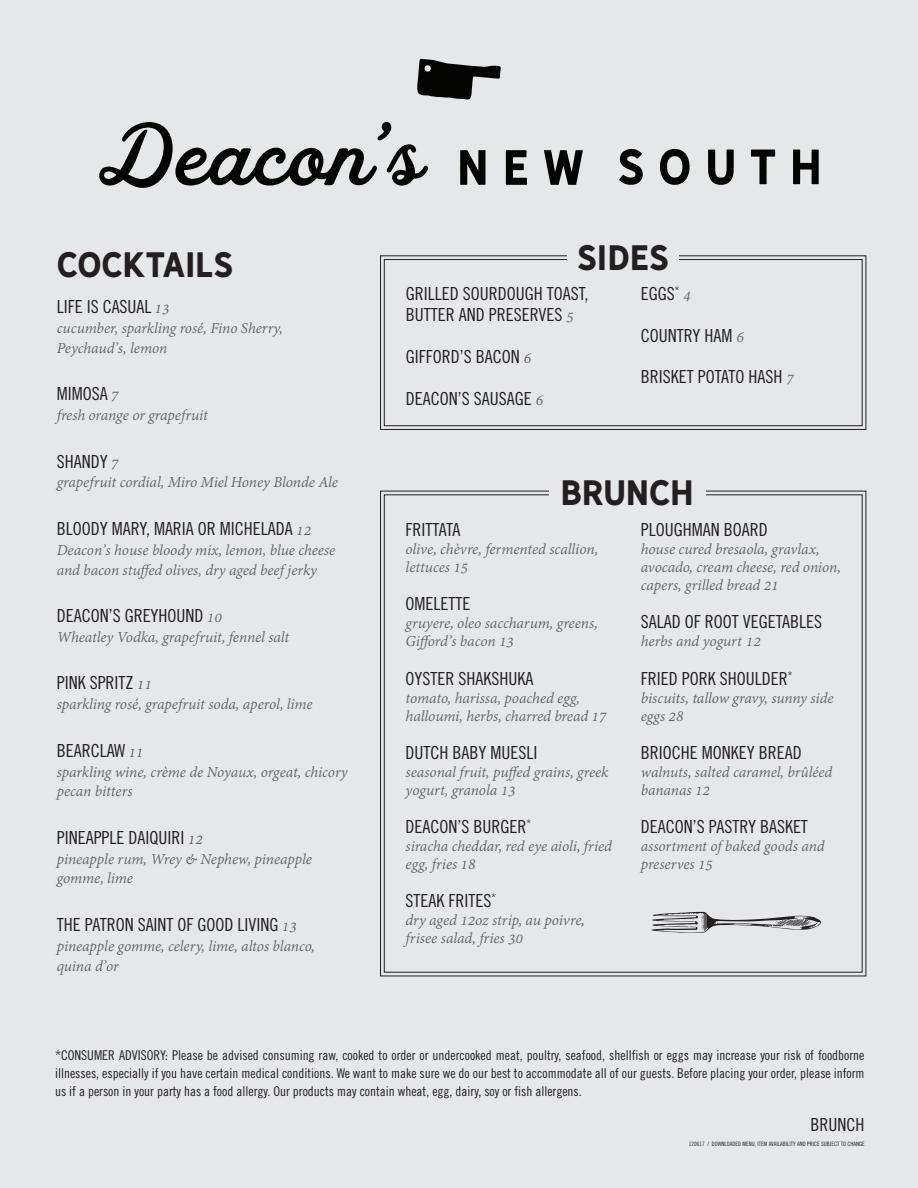
<style>
.page{position:relative;width:918px;height:1188px;background:#e6e7e9}
.page>*{position:absolute;margin:0;border:0;box-sizing:border-box;transform-origin:0 0}
.t1{font:33px "Hanley Sans";letter-spacing:-.01em;color:#231f20}
.t2{font:18px "Trade Gothic LT Cond Eighteen";color:#231f20}
.t3{font:italic 16.5px/19.8px "Adobe Devanagari";letter-spacing:-.005em;color:#636366}
.t4{font:13.5px/18px "Trade Gothic LT Cond Eighteen";color:#231f20;text-align:justify}
.t5{font:10.5px "Trade Gothic LT Cond Eighteen";color:#231f20}
.t6{font:6px "Trade Gothic LT Cond Eighteen";color:#231f20}
.s1{font-family:"Adobe Devanagari";font-style:italic;font-size:16.5px;color:#636366}
</style>
<div class="page">
<svg style="left:460px;top:150px;width:26px;height:35px"></svg>
<svg style="left:506px;top:150px;width:21px;height:35px"></svg>
<svg style="left:544px;top:150px;width:39px;height:35px"></svg>
<svg style="left:619px;top:149px;width:24px;height:36px"></svg>
<svg style="left:660px;top:149px;width:30px;height:36px"></svg>
<svg style="left:708px;top:150px;width:26px;height:35px"></svg>
<svg style="left:751px;top:150px;width:24px;height:34px"></svg>
<svg style="left:793px;top:150px;width:26px;height:34px"></svg>
<svg style="left:99px;top:122px;width:329px;height:66px"></svg>
<svg style="left:417px;top:59px;width:84px;height:41px"></svg>
<svg style="left:380px;top:255px;width:487px;height:175px"></svg>
<div style="left:384px;top:259px;width:479px;height:167px;border:1px solid #231f20"></div>
<svg style="left:380px;top:490px;width:487px;height:487px"></svg>
<div style="left:567px;top:245px;width:112px;height:30px;background:#e6e7e9"></div>
<div style="left:549px;top:480px;width:157px;height:30px;background:#e6e7e9"></div>
<svg style="left:651px;top:912px;width:170px;height:21px"></svg>
<h1 class="t1" style="left:57px;top:245px;width:178px">COCKTAILS</h1>
<p class="t2" style="left:57px;top:296px;width:64px">Life is Casual</p>
<p class="t3" style="left:57px;top:300px;width:228px;text-indent:98px">13<br>cucumber, sparkling rosé, Fino Sherry,<br>Peychaud’s, lemon</p>
<p class="t2" style="left:57px;top:383px;width:20px">Mimosa</p>
<p class="t3" style="left:57px;top:387px;width:153px;text-indent:54px">7<br>fresh orange or grapefruit</p>
<p class="t2" style="left:57px;top:451px;width:18px">Shandy</p>
<p class="t3" style="left:57px;top:454px;width:283px;text-indent:54px">7<br>grapefruit cordial, Miro Miel Honey Blonde Ale</p>
<p class="t2" style="left:57px;top:518px;width:19px">Bloody</p>
<p class="t2" style="left:112px;top:518px;width:62px">Mary, Maria</p>
<p class="t2" style="left:198px;top:518px;width:42px">or Michelada</p>
<p class="t3" style="left:57px;top:522px;width:280px;text-indent:240px">12<br>Deacon’s house bloody mix, lemon, blue cheese and bacon stuffed olives, dry aged beef jerky</p>
<p class="t2" style="left:57px;top:605px;width:19px">Deacon</p>
<p class="t2" style="left:109px;top:605px;width:35px">’s Greyhound</p>
<p class="t3" style="left:57px;top:609px;width:234px;text-indent:150px">10<br>Wheatley Vodka, grapefruit, fennel salt</p>
<p class="t2" style="left:57px;top:672px;width:97px">Pink Spritz<span class="s1">11</span></p>
<p class="t3" style="left:57px;top:696px;width:258px">sparkling rosé, grapefruit soda, aperol, lime</p>
<p class="t2" style="left:57px;top:740px;width:19px">Bearclaw</p>
<p class="t3" style="left:57px;top:743px;width:293px;text-indent:72px">11<br>sparkling wine, crème de Noyaux, orgeat, chicory pecan bitters</p>
<p class="t2" style="left:57px;top:827px;width:17px">Pineapple</p>
<p class="t2" style="left:129px;top:827px;width:37px">Daiquiri</p>
<p class="t3" style="left:57px;top:830px;width:257px;text-indent:131px">12<br>pineapple rum, Wrey &amp; Nephew, pineapple gomme, lime</p>
<p class="t2" style="left:57px;top:914px;width:45px">The Patron</p>
<p class="t2" style="left:138px;top:914px;width:16px">Saint</p>
<p class="t2" style="left:178px;top:914px;width:39px">of Good</p>
<p class="t2" style="left:238px;top:914px;width:15px">Living</p>
<p class="t3" style="left:57px;top:918px;width:260px;text-indent:225px">13 pineapple gomme, celery, lime, altos blanco, quina d’or</p>
<h1 class="t1" style="left:577px;top:237px;width:93px">SIDES</h1>
<p class="t2" style="left:406px;top:283px;width:17px">Grilled</p>
<p class="t2" style="left:463px;top:283px;width:10px">sourdough</p>
<p class="t2" style="left:547px;top:283px;width:9px">toast</p>
<p class="t2" style="left:585px;top:283px;width:5px">,</p>
<p class="t2" style="left:406px;top:304px;width:9px">butter</p>
<p class="t2" style="left:459px;top:304px;width:39px">and preserves</p>
<p class="t3" style="left:567px;top:308px;width:9px">5</p>
<p class="t2" style="left:406px;top:346px;width:80px">Gifford’s bacon</p>
<p class="t3" style="left:524px;top:350px;width:9px">6</p>
<p class="t2" style="left:406px;top:388px;width:19px">Deacon</p>
<p class="t2" style="left:458px;top:388px;width:26px">’s sausage</p>
<p class="t3" style="left:536px;top:392px;width:9px">6</p>
<p class="t2" style="left:641px;top:283px;width:10px">eggs</p>
<p class="t5" style="left:675px;top:284px;width:18px">* <span class="s1">4</span></p>
<p class="t2" style="left:641px;top:324px;width:19px">Country</p>
<p class="t2" style="left:705px;top:324px;width:10px">ham</p>
<p class="t3" style="left:737px;top:328px;width:9px">6</p>
<p class="t2" style="left:641px;top:366px;width:66px">Brisket potato</p>
<p class="t2" style="left:749px;top:366px;width:9px">hash</p>
<p class="t3" style="left:787px;top:370px;width:9px">7</p>
<h1 class="t1" style="left:561px;top:472px;width:135px">BRUNCH</h1>
<p class="t2" style="left:406px;top:519px;width:8px">Frittata</p>
<p class="t3" style="left:406px;top:542px;width:194px;line-height:18px">olive, chèvre, fermented scallion, lettuces 15</p>
<p class="t2" style="left:406px;top:593px;width:18px">Omelette</p>
<p class="t3" style="left:406px;top:616px;width:194px;line-height:18px">gruyere, oleo saccharum, greens,<br>Gifford’s bacon 13</p>
<p class="t2" style="left:406px;top:668px;width:18px">Oyster</p>
<p class="t2" style="left:459px;top:668px;width:76px">Shakshu ka</p>
<p class="t3" style="left:406px;top:690px;width:202px;line-height:18px">tomato, harissa, poached egg, halloumi, herbs, charred bread 17</p>
<p class="t2" style="left:406px;top:742px;width:18px">Dutch</p>
<p class="t2" style="left:453px;top:742px;width:10px">baby</p>
<p class="t2" style="left:491px;top:742px;width:19px">Muesli</p>
<p class="t3" style="left:406px;top:764px;width:204px;line-height:18px">seasonal fruit, puffed grains, greek yogurt, granola 13</p>
<p class="t2" style="left:406px;top:816px;width:19px">Deacon</p>
<p class="t2" style="left:458px;top:816px;width:35px">’s Burger</p>
<p class="t5" style="left:527px;top:817px;width:6px">*</p>
<p class="t3" style="left:406px;top:839px;width:208px;line-height:18px">siracha cheddar, red eye aioli, fried egg, fries 18</p>
<p class="t2" style="left:406px;top:890px;width:58px">Steak frites</p>
<p class="t5" style="left:492px;top:891px;width:6px">*</p>
<p class="t3" style="left:406px;top:913px;width:181px;line-height:18px">dry aged 12oz strip, au poivre, frisee salad, fries 30</p>
<p class="t2" style="left:641px;top:519px;width:18px">Ploughman</p>
<p class="t2" style="left:724px;top:519px;width:19px">Board</p>
<p class="t3" style="left:641px;top:542px;width:202px;line-height:18px">house cured bresaola, gravlax, avocado, cream cheese, red onion, capers, grilled bread 21</p>
<p class="t2" style="left:641px;top:611px;width:17px">Salad</p>
<p class="t2" style="left:685px;top:611px;width:30px">of root</p>
<p class="t2" style="left:743px;top:611px;width:9px">vegetables</p>
<p class="t3" style="left:641px;top:633px;width:122px">herbs and yogurt 12</p>
<p class="t2" style="left:641px;top:668px;width:8px">Fried</p>
<p class="t2" style="left:682px;top:668px;width:56px">Pork Shoulder</p>
<p class="t5" style="left:788px;top:669px;width:6px">*</p>
<p class="t3" style="left:641px;top:690px;width:194px;line-height:18px">biscuits, tallow gravy, sunny side eggs 28</p>
<p class="t2" style="left:641px;top:742px;width:18px">Brioche</p>
<p class="t2" style="left:702px;top:742px;width:75px">monkey Bread</p>
<p class="t3" style="left:641px;top:764px;width:193px;line-height:18px">walnuts, salted caramel, brûléed bananas 12</p>
<p class="t2" style="left:641px;top:816px;width:19px">Deacon</p>
<p class="t2" style="left:693px;top:816px;width:25px">’s pastry</p>
<p class="t2" style="left:760px;top:816px;width:41px">basket</p>
<p class="t3" style="left:641px;top:839px;width:185px;line-height:18px">assortment of baked goods and preserves 15</p>
<p class="t4" style="left:55px;top:1046px;width:811px">*CONSUMER ADVISORY: Please be advised consuming raw, cooked to order or undercooked meat, poultry, seafood, shellfish or eggs may increase your risk of foodborne illnesses, especially if you have certain medical conditions. We want to make sure we do our best to accommodate all of our guests. Before placing your order, please inform us if a person in your party has a food allergy. Our products may contain wheat, egg, dairy, soy or fish allergens.</p>
<p class="t2" style="left:811px;top:1114px;width:55px">BRUNCH</p>
<p class="t6" style="left:689px;top:1140px;width:177px">120617 / DOWNLOADED MENU, ITEM AVAILABILITY AND PRICE SUBJECT TO CHANGE</p>
</div>
